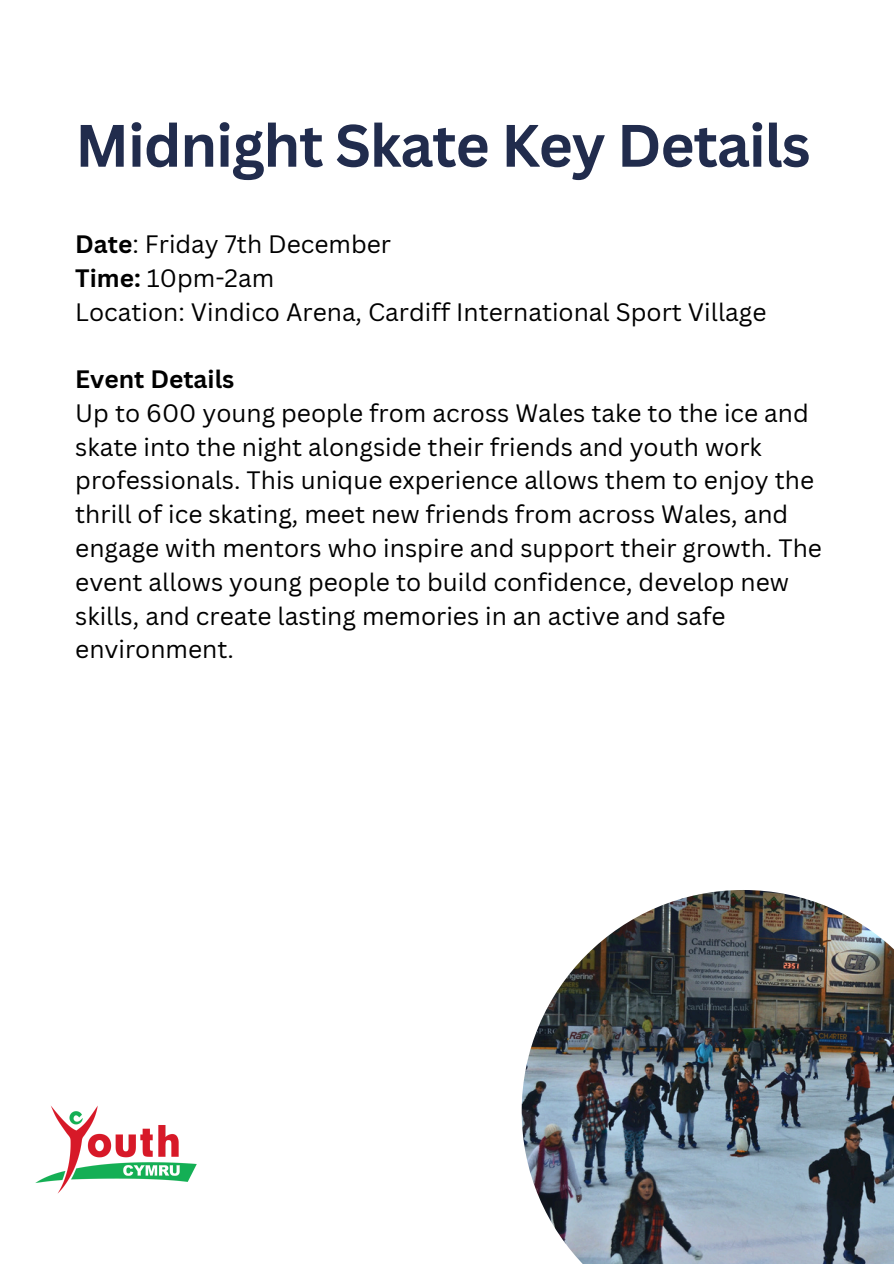
<style>
.page{position:relative;width:894px;height:1264px;background:#fff}
.page>*{position:absolute;margin:0;border:0;box-sizing:border-box;transform-origin:0 0}
.t1{font:700 58.5px "Canva Sans";letter-spacing:-.02em;color:#212c4d}
.t2{font:24.45px/33.8px "Canva Sans";color:#000}
.t3{font:700 24.45px "Canva Sans";color:#000}
.s1{font-weight:700}
</style>
<div class="page">
<img style="left:521px;top:890px;width:372px;height:373px">
<img style="left:35px;top:1106px;width:162px;height:88px">
<p class="t1" style="left:75px;top:104px;width:736px">Midnight Skate Key Details</p>
<p class="t2" style="left:75px;top:227px;width:317px"><span class="s1">Date</span>: Friday 7th December</p>
<p class="t2" style="left:75px;top:260px;width:200px"><span class="s1">Time:</span> 10pm-2am</p>
<p class="t2" style="left:75px;top:294px;width:692px">Location: Vindico Arena, Cardiff International Sport Village</p>
<p class="t3" style="left:75px;top:362px;width:161px">Event Details</p>
<p class="t2" style="left:75px;top:395px;width:748px">Up to 600 young people from across Wales take to the ice and skate into the night alongside their friends and youth work professionals. This unique experience allows them to enjoy the thrill of ice skating, meet new friends from across Wales, and engage with mentors who inspire and support their growth. The event allows young people to build confidence, develop new skills, and create lasting memories in an active and safe environment.</p>
</div>
